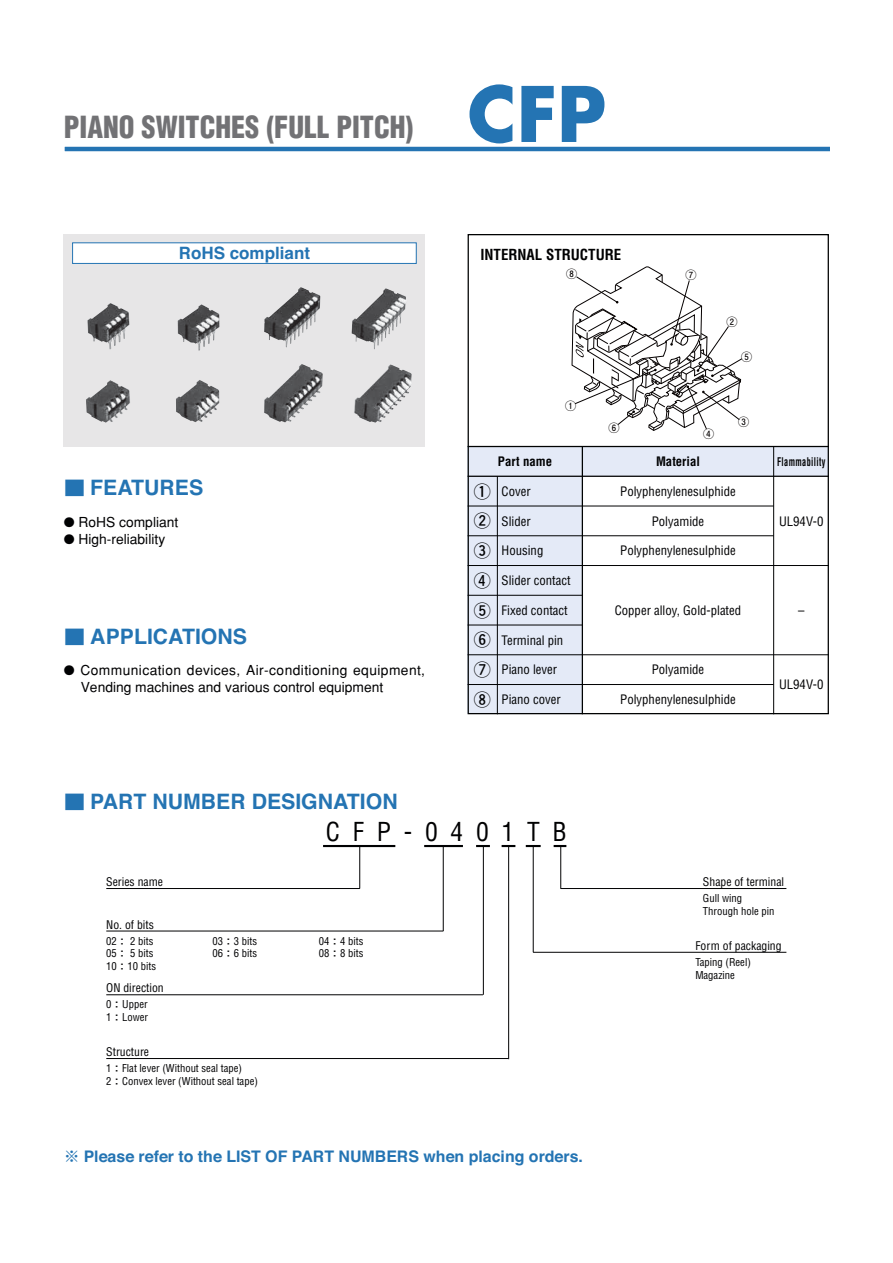
<style>
.page{position:relative;width:893px;height:1263px;background:#fff}
.page>*{position:absolute;margin:0;border:0;box-sizing:border-box;transform-origin:0 0}
.t1{font:700 74.4px "Futura";color:#2474b3}
.t2{font:900 condensed 29.7px "Helvetica";color:#727275;scale:.95 1}
.t3{font:condensed 25.5px "Helvetica";color:#000102}
.t4{font:700 21.3px "Helvetica";color:#2474b3}
.t5{font:700 16.95px "Helvetica";color:#2474b3}
.t6{font:16.95px/29.7px "Futo Go B101 Bold 90 msp RKSJ H";color:#000102;text-align:justify}
.t7{font:700 15.9px "Helvetica";color:#2474b3}
.t8{font:700 condensed 14.85px "Helvetica";color:#000102}
.t9{font:13.8px/17px "Gothic BBB Medium 90 msp RKSJ H";letter-spacing:.03em;color:#000102}
.t10{font:13.8px/17px "Gothic BBB Medium 90 msp RKSJ H";color:#000102}
.t11{font:condensed 12.75px "Helvetica";color:#000102}
.t12{font:700 condensed 12.75px "Helvetica";color:#000102}
.t13{font:condensed 11.7px "Helvetica";color:#000102}
.t14{font:700 condensed 11.7px "Helvetica";letter-spacing:.05em;color:#000102;scale:.7 1}
.t15{font:11.1px "Futo Go B101 Pro Bold 90 msp RKSJ H";color:#050100}
.t16{font:condensed 10.65px/12.8px "Helvetica";color:#000102}
.s1{font-family:"Shin Go Medium 90 msp RKSJ H";font-weight:400;font-size:19.2px}
.s2{font-family:"Gothic BBB Medium 90 msp RKSJ H";font-stretch:normal;font-size:9.6px}
.s3{font-family:"Shin Go Medium 90 msp RKSJ H";font-weight:400}
</style>
<div class="page">
<hr style="left:65px;top:147px;width:765px;height:4px;background:#2474b3">
<div style="left:64px;top:234px;width:361px;height:213px;background:#e7e6e7"></div>
<img style="left:86px;top:364px;width:326px;height:59px">
<img style="left:87px;top:287px;width:319px;height:64px">
<div style="left:468px;top:447px;width:114px;height:29px;background:#e4eaf7"></div>
<div style="left:468px;top:476px;width:29px;height:30px;background:#e4eaf7"></div>
<div style="left:468px;top:506px;width:29px;height:30px;background:#e4eaf7"></div>
<div style="left:468px;top:536px;width:29px;height:30px;background:#e4eaf7"></div>
<div style="left:468px;top:566px;width:29px;height:29px;background:#e4eaf7"></div>
<div style="left:468px;top:595px;width:29px;height:30px;background:#e4eaf7"></div>
<div style="left:468px;top:625px;width:29px;height:30px;background:#e4eaf7"></div>
<div style="left:468px;top:655px;width:29px;height:30px;background:#e4eaf7"></div>
<div style="left:468px;top:685px;width:29px;height:29px;background:#e4eaf7"></div>
<div style="left:497px;top:476px;width:85px;height:30px;background:#e4eaf7"></div>
<div style="left:497px;top:506px;width:85px;height:30px;background:#e4eaf7"></div>
<div style="left:497px;top:536px;width:85px;height:30px;background:#e4eaf7"></div>
<div style="left:497px;top:566px;width:85px;height:29px;background:#e4eaf7"></div>
<div style="left:497px;top:595px;width:85px;height:30px;background:#e4eaf7"></div>
<div style="left:497px;top:625px;width:85px;height:30px;background:#e4eaf7"></div>
<div style="left:497px;top:655px;width:85px;height:30px;background:#e4eaf7"></div>
<div style="left:497px;top:685px;width:85px;height:29px;background:#e4eaf7"></div>
<div style="left:582px;top:447px;width:192px;height:29px;background:#e4eaf7"></div>
<div style="left:774px;top:447px;width:55px;height:29px;background:#e4eaf7"></div>
<hr style="left:468px;top:476px;width:361px;height:1px;background:#000102">
<hr style="left:468px;top:506px;width:306px;height:1px;background:#000102">
<hr style="left:468px;top:536px;width:306px;height:1px;background:#000102">
<hr style="left:468px;top:565px;width:361px;height:1px;background:#000102">
<hr style="left:468px;top:595px;width:114px;height:1px;background:#000102">
<hr style="left:468px;top:625px;width:114px;height:1px;background:#000102">
<hr style="left:468px;top:655px;width:361px;height:1px;background:#000102">
<hr style="left:468px;top:684px;width:306px;height:1px;background:#000102">
<hr style="left:497px;top:476px;width:1px;height:238px;background:#000102">
<svg style="left:571px;top:266px;width:171px;height:165px"></svg>
<hr style="left:468px;top:446px;width:361px;height:1px;background:#000202">
<hr style="left:773px;top:447px;width:1px;height:267px;background:#000202">
<hr style="left:582px;top:447px;width:1px;height:267px;background:#000202">
<hr style="left:323px;top:845px;width:72px;height:2px;background:#000102">
<hr style="left:424px;top:845px;width:39px;height:2px;background:#000102">
<svg style="left:476px;top:845px;width:14px;height:2px"></svg>
<svg style="left:502px;top:845px;width:13px;height:2px"></svg>
<svg style="left:526px;top:845px;width:15px;height:2px"></svg>
<svg style="left:554px;top:845px;width:12px;height:2px"></svg>
<hr style="left:359px;top:846px;width:1px;height:43px;background:#000102">
<hr style="left:533px;top:846px;width:1px;height:106px;background:#000102">
<hr style="left:560px;top:846px;width:1px;height:43px;background:#000102">
<hr style="left:443px;top:846px;width:1px;height:85px;background:#000102">
<hr style="left:483px;top:846px;width:1px;height:149px;background:#000102">
<hr style="left:508px;top:846px;width:1px;height:213px;background:#000102">
<hr style="left:106px;top:888px;width:254px;height:1px;background:#000102">
<hr style="left:533px;top:952px;width:253px;height:1px;background:#000102">
<hr style="left:106px;top:931px;width:337px;height:1px;background:#000102">
<hr style="left:106px;top:1058px;width:402px;height:1px;background:#000102">
<hr style="left:106px;top:995px;width:377px;height:1px;background:#000102">
<hr style="left:560px;top:888px;width:226px;height:1px;background:#000102">
<div style="left:73px;top:243px;width:343px;height:20px;background:#fff"></div>
<div style="left:72px;top:243px;width:345px;height:21px;border:1px solid #2474b3"></div>
<h2 class="t2" style="left:64px;top:116px;width:369px">PIANO SWITCHES (FULL PITCH)</h2>
<h3 class="t5" style="left:179px;top:247px;width:133px">RoHS compliant</h3>
<h3 class="t4" style="left:64px;top:480px;width:141px"><span class="s1">■</span> FEATURES</h3>
<p class="t10" style="left:79px;top:515px;width:101px">RoHS compliant<br>High-reliability</p>
<h3 class="t4" style="left:64px;top:628px;width:185px"><span class="s1">■</span> APPLICATIONS</h3>
<p class="t9" style="left:80px;top:664px;width:346px">Communication devices, Air-conditioning equipment,<br>Vending machines and various control equipment</p>
<h3 class="t4" style="left:64px;top:794px;width:335px"><span class="s1">■</span> PART NUMBER DESIGNATION</h3>
<h1 class="t1" style="left:468px;top:80px;width:140px">CFP</h1>
<p class="t8" style="left:480px;top:249px;width:142px">INTERNAL STRUCTURE</p>
<p class="t15" style="left:566px;top:270px;width:13px">⑧</p>
<p class="t15" style="left:685px;top:271px;width:13px">⑦</p>
<p class="t15" style="left:726px;top:318px;width:13px">②</p>
<p class="t15" style="left:741px;top:352px;width:13px">⑤</p>
<p class="t15" style="left:565px;top:401px;width:13px">①</p>
<p class="t15" style="left:608px;top:424px;width:13px">⑥</p>
<p class="t15" style="left:703px;top:429px;width:13px">④</p>
<p class="t15" style="left:738px;top:417px;width:13px">③</p>
<p class="t12" style="left:498px;top:457px;width:56px">Part name</p>
<h3 class="t6" style="left:474px;top:479px;width:19px">①<br>②<br>③<br>④<br>⑤<br>⑥<br>⑦<br>⑧</h3>
<p class="t11" style="left:502px;top:486px;width:31px">Cover</p>
<p class="t11" style="left:502px;top:516px;width:31px">Slider</p>
<p class="t11" style="left:502px;top:546px;width:43px">Housing</p>
<p class="t11" style="left:502px;top:576px;width:71px">Slider contact</p>
<p class="t11" style="left:502px;top:605px;width:68px">Fixed contact</p>
<p class="t11" style="left:502px;top:635px;width:63px">Terminal pin</p>
<p class="t11" style="left:502px;top:665px;width:57px">Piano lever</p>
<p class="t11" style="left:502px;top:695px;width:61px">Piano cover</p>
<p class="t12" style="left:656px;top:457px;width:45px">Material</p>
<p class="t14" style="left:777px;top:457px;width:71px">Flammability</p>
<p class="t11" style="left:620px;top:486px;width:117px">Polyphenylenesulphide</p>
<p class="t11" style="left:652px;top:516px;width:54px">Polyamide</p>
<p class="t11" style="left:620px;top:546px;width:117px">Polyphenylenesulphide</p>
<p class="t11" style="left:615px;top:605px;width:128px">Copper alloy, Gold-plated</p>
<p class="t11" style="left:652px;top:665px;width:54px">Polyamide</p>
<p class="t11" style="left:620px;top:695px;width:117px">Polyphenylenesulphide</p>
<p class="t11" style="left:779px;top:516px;width:46px">UL94V-0</p>
<p class="t11" style="left:798px;top:605px;width:8px">–</p>
<p class="t11" style="left:779px;top:680px;width:46px">UL94V-0</p>
<h3 class="t3" style="left:326px;top:822px;width:242px">C F P - 0 4 0 1 T B</h3>
<p class="t13" style="left:106px;top:877px;width:58px">Series name</p>
<p class="t13" style="left:106px;top:920px;width:49px">No. of bits</p>
<p class="t16" style="left:106px;top:935px;width:49px">02<span class="s2">：</span> 2 bits</p>
<p class="t16" style="left:213px;top:935px;width:46px">03<span class="s2">：</span>3 bits</p>
<p class="t16" style="left:319px;top:935px;width:46px">04<span class="s2">：</span>4 bits</p>
<p class="t16" style="left:106px;top:948px;width:49px">05<span class="s2">：</span> 5 bits</p>
<p class="t16" style="left:213px;top:948px;width:46px">06<span class="s2">：</span>6 bits</p>
<p class="t16" style="left:319px;top:948px;width:46px">08<span class="s2">：</span>8 bits</p>
<p class="t16" style="left:106px;top:961px;width:51px">10<span class="s2">：</span>10 bits</p>
<p class="t13" style="left:106px;top:983px;width:59px">ON direction</p>
<p class="t16" style="left:106px;top:999px;width:43px">0<span class="s2">：</span>Upper<br>1<span class="s2">：</span>Lower</p>
<p class="t13" style="left:106px;top:1047px;width:44px">Structure</p>
<p class="t16" style="left:106px;top:1063px;width:153px">1<span class="s2">：</span>Flat lever (Without seal tape)<br>2<span class="s2">：</span>Convex lever (Without seal tape)</p>
<p class="t7" style="left:64px;top:1150px;width:521px"><span class="s3">※</span> Please refer to the LIST OF PART NUMBERS when placing orders.</p>
<p class="t13" style="left:703px;top:877px;width:83px">Shape of terminal</p>
<p class="t16" style="left:703px;top:893px;width:73px">Gull wing<br>Through hole pin</p>
<p class="t13" style="left:695px;top:941px;width:88px">Form of packaging</p>
<p class="t16" style="left:695px;top:956px;width:57px">Taping (Reel)<br>Magazine</p>
</div>
